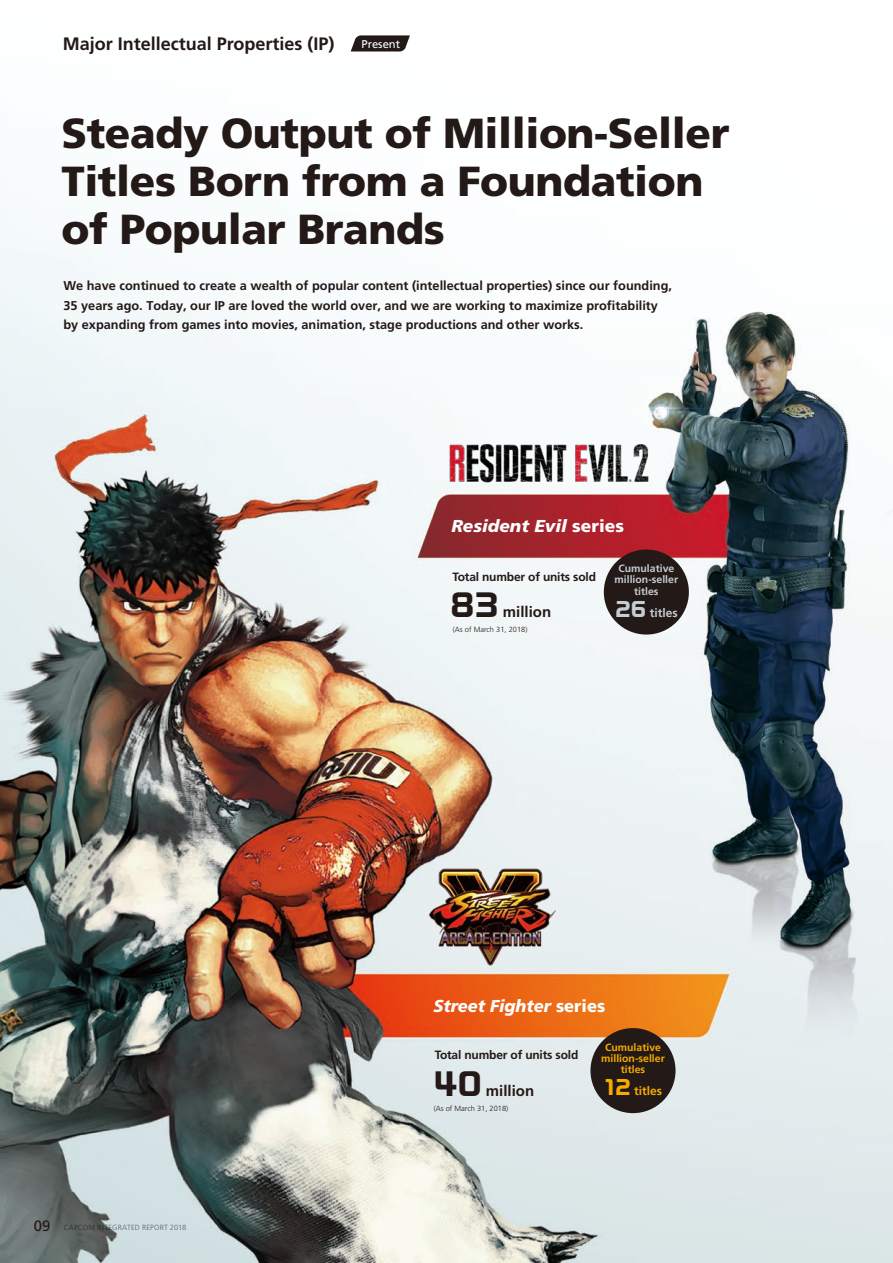
<style>
.page{position:relative;width:893px;height:1263px;background:#fff}
.page>*{position:absolute;margin:0;border:0;box-sizing:border-box;transform-origin:0 0}
.t1{font:900 42px/48px "Frutiger LT Std";letter-spacing:-.01em;color:#231916}
.t2{font:700 18px "Frutiger LT Std";color:#231916}
.t3{font:italic 900 17.25px "Frutiger LT Std";color:#fff;scale:.95 1}
.t4{font:italic 900 17.25px "Frutiger LT Std";color:#fff}
.t5{font:700 15px "Frutiger LT Std";color:#231916}
.t6{font:700 12.75px/19.5px "Frutiger LT Std";color:#231916}
.t7{font:700 12px "Frutiger LT Std";letter-spacing:-.015em;color:#231916}
.t8{font:700 12px "Frutiger LT Std";color:#f7ab00}
.t9{font:700 12px "Frutiger LT Std";color:#c3cdd3}
.t10{font:11.25px "Frutiger LT Std";color:#fff}
.t11{font:700 10.5px/11.2px "Frutiger LT Std";color:#f7ab00;text-align:center}
.t12{font:700 10.5px/11.2px "Frutiger LT Std";color:#c3cdd3;text-align:center}
.t13{font:300 7.5px "Frutiger LT Std";color:#231916}
.t14{font:300 7.5px "Frutiger LT Std";letter-spacing:.025em;color:#727272}
.s1{font-style:normal}
.s2{font-family:"Ro G San Srf Std";font-size:30px}
.s3{font-family:"Ro G San Srf Std";font-size:19.5px}
.s4{font-weight:400;font-size:15px;color:#231916}
</style>
<div class="page">
<img style="left:0;top:51px;width:893px;height:1212px">
<svg style="left:351px;top:35px;width:59px;height:16px"></svg>
<img style="left:884px;top:1125px;width:9px;height:138px">
<div style="left:590px;top:1028px;width:85px;height:85px;background:#231916;border-radius:50%"></div>
<div style="left:604px;top:549px;width:85px;height:85px;background:#231916;border-radius:50%"></div>
<img style="left:442px;top:437px;width:213px;height:53px">
<img style="left:402px;top:865px;width:175px;height:106px">
<h2 class="t2" style="left:63px;top:33px;width:273px">Major Intellectual Properties (IP)</h2>
<p class="t10" style="left:361px;top:38px;width:40px">Present</p>
<h1 class="t1" style="left:61px;top:109px;width:669px">Steady Output of Million-Seller<br>Titles Born from a Foundation of Popular Brands</h1>
<p class="t6" style="left:63px;top:276px;width:610px">We have continued to create a wealth of popular content (intellectual properties) since our founding,<br>35 years ago. Today, our IP are loved the world over, and we are working to maximize profitability by expanding from games into movies, animation, stage productions and other works.</p>
<h3 class="t4" style="left:451px;top:516px;width:174px">Resident Evil <span class="s1">series</span></h3>
<p class="t7" style="left:452px;top:569px;width:145px">Total number of units sold</p>
<p class="t5" style="left:450px;top:603px;width:102px"><span class="s2">83</span> million</p>
<p class="t13" style="left:453px;top:625px;width:76px">(As of March 31, 2018)</p>
<p class="t12" style="left:615px;top:563px;width:65px">Cumulative million-seller titles</p>
<p class="t9" style="left:615px;top:606px;width:64px"><span class="s3">26</span> titles</p>
<h3 class="t3" style="left:433px;top:996px;width:182px">Street Fighter <span class="s1">series</span></h3>
<p class="t7" style="left:435px;top:1048px;width:145px">Total number of units sold</p>
<p class="t5" style="left:434px;top:1081px;width:102px"><span class="s2">40</span> million</p>
<p class="t11" style="left:601px;top:1041px;width:65px">Cumulative million-seller titles</p>
<p class="t8" style="left:604px;top:1084px;width:60px"><span class="s3">12</span> titles</p>
<p class="t14" style="left:34px;top:1223px;width:154px"><span class="s4">09</span> CAPCOM INTEGRATED REPORT 2018</p>
<p class="t13" style="left:434px;top:1104px;width:76px">(As of March 31, 2018)</p>
</div>
